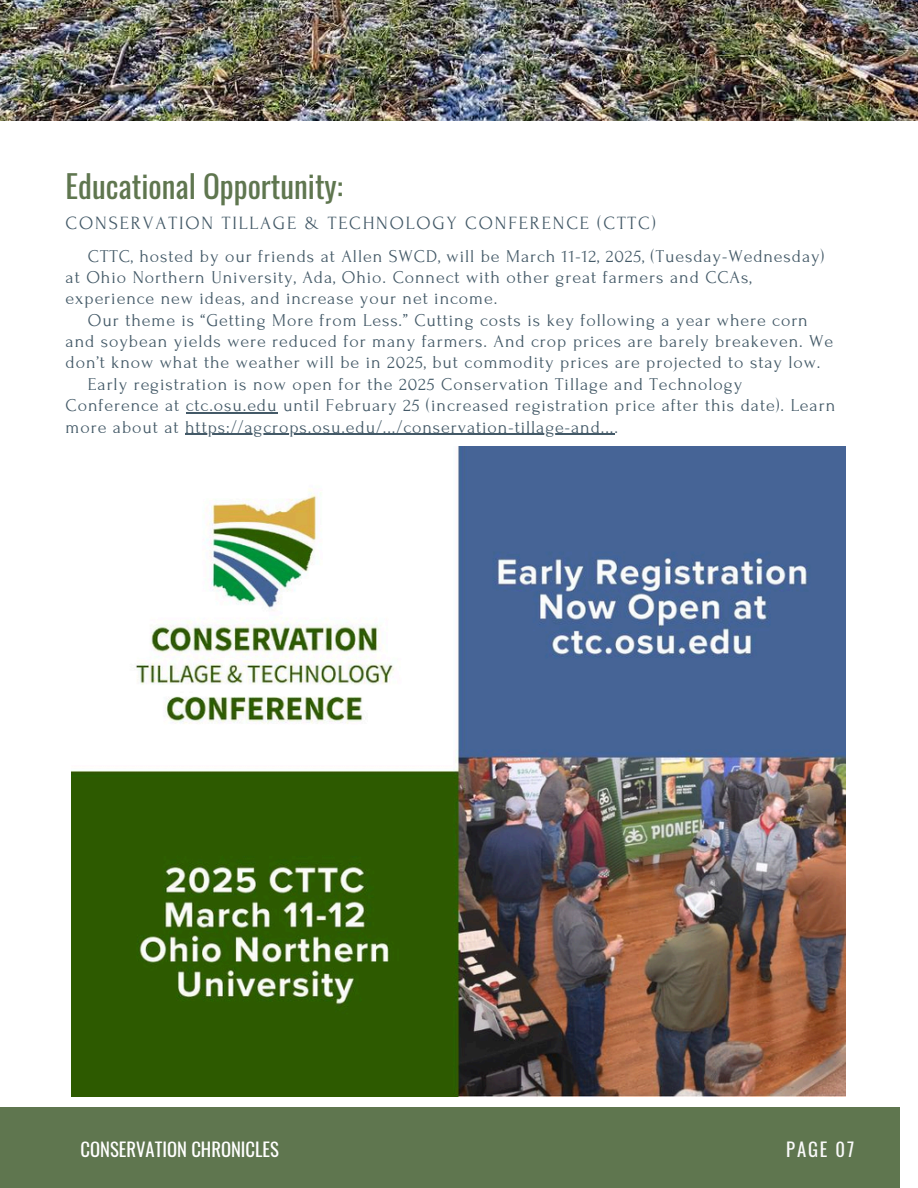
<style>
.page{position:relative;width:918px;height:1188px;background:#fff}
.page>*{position:absolute;margin:0;border:0;box-sizing:border-box;transform-origin:0 0}
.t1{font:31.2px "Oswald";color:#5f764f}
.t2{font:18.75px "Forum";letter-spacing:.1em;color:#435967}
.t3{font:18.75px "Oswald";letter-spacing:.1em;color:#fafafa}
.t4{font:18.6px "Oswald";color:#fff}
.t5{font:18px/21.3px "Forum";letter-spacing:.05em;color:#435967}
</style>
<div class="page">
<div style="left:0;top:1107px;width:900px;height:81px;background:#5f764f"></div>
<img style="left:72px;top:447px;width:774px;height:649px">
<hr style="left:186px;top:412px;width:91px;height:1px;background:#435967">
<hr style="left:185px;top:434px;width:429px;height:1px;background:#435967">
<img style="left:0;top:0;width:918px;height:121px">
<p class="t1" style="left:66px;top:162px;width:279px">Educational Opportunity:</p>
<h1 class="t2" style="left:66px;top:213px;width:592px">CONSERVATION TILLAGE &amp; TECHNOLOGY CONFERENCE (CTTC)</h1>
<h2 class="t5" style="left:66px;top:245px;width:760px;text-indent:22px">CTTC, hosted by our friends at Allen SWCD, will be March 11-12, 2025, (Tuesday-Wednesday) at Ohio Northern University, Ada, Ohio. Connect with other great farmers and CCAs, experience new ideas, and increase your net income.</h2>
<p class="t5" style="left:66px;top:310px;width:769px;text-indent:22px">Our theme is “Getting More from Less.” Cutting costs is key following a year where corn and soybean yields were reduced for many farmers. And crop prices are barely breakeven. We don’t know what the weather will be in 2025, but commodity prices are projected to stay low.</p>
<p class="t5" style="left:66px;top:374px;width:771px;text-indent:22px">Early registration is now open for the 2025 Conservation Tillage and Technology<br>Conference at ctc.osu.edu until February 25 (increased registration price after this date). Learn more about at https://agcrops.osu.edu/.../conservation-tillage-and....</p>
<p class="t4" style="left:81px;top:1135px;width:200px">CONSERVATION CHRONICLES</p>
<p class="t3" style="left:786px;top:1135px;width:70px">PAGE 07</p>
</div>
